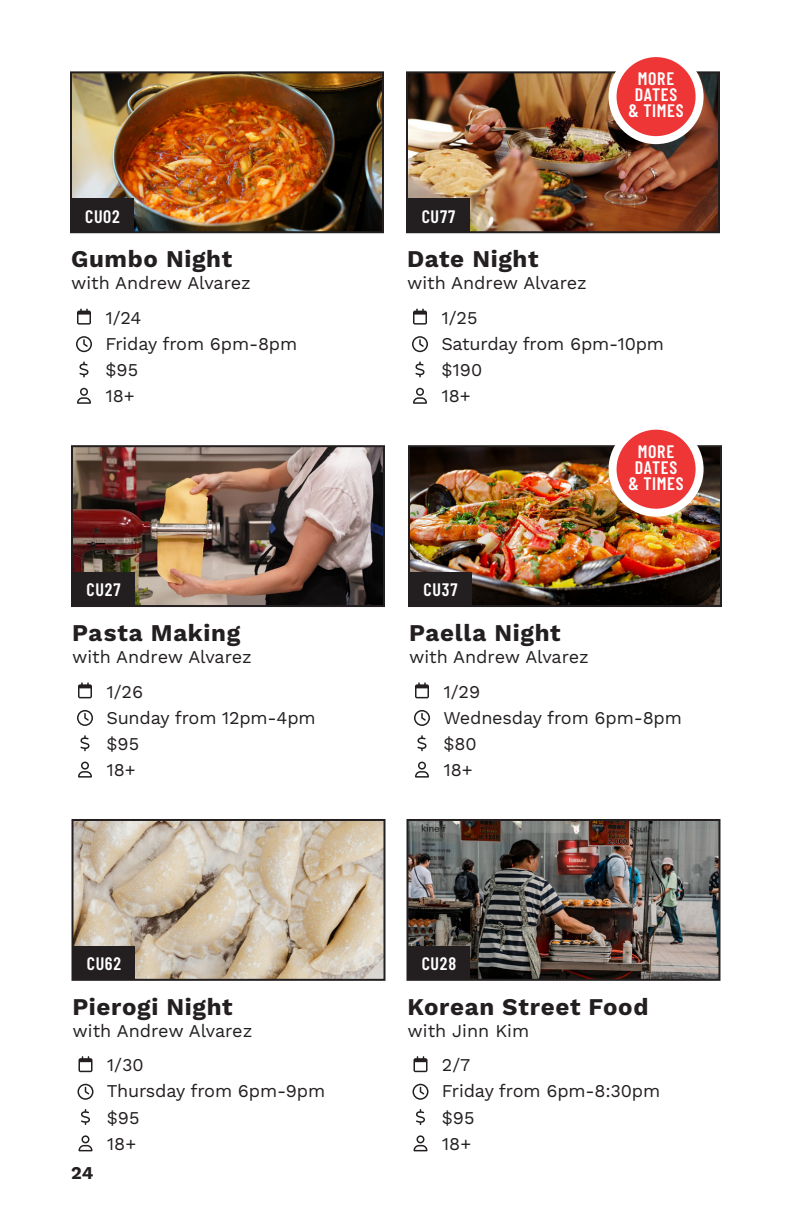
<style>
.page{position:relative;width:792px;height:1224px;background:#fff}
.page>*{position:absolute;margin:0;border:0;box-sizing:border-box;transform-origin:0 0}
.Body_9pt{font:700 24px "Work Sans";letter-spacing:.025em;color:#231f20}
.Body_9pt-2{font:18px "Work Sans";letter-spacing:-.01em;color:#231f20}
.Body_9pt-3{font:600 18px "Barlow Condensed";letter-spacing:.04em;color:#fff}
.t1{font:700 18px "Work Sans";color:#231f20}
</style>
<div class="page">
<img style="left:75px;top:822px;width:308px;height:156px">
<div style="left:72px;top:819px;width:314px;height:162px;border:2px solid #231f20"></div>
<svg style="left:78px;top:1056px;width:14px;height:16px"></svg>
<svg style="left:78px;top:1084px;width:16px;height:16px"></svg>
<svg style="left:81px;top:1109px;width:9px;height:16px"></svg>
<svg style="left:78px;top:1135px;width:14px;height:16px"></svg>
<div style="left:72px;top:946px;width:64px;height:34px;background:#231f20"></div>
<img style="left:73px;top:74px;width:308px;height:156px">
<div style="left:70px;top:71px;width:314px;height:162px;border:2px solid #231f20"></div>
<svg style="left:77px;top:309px;width:14px;height:16px"></svg>
<svg style="left:76px;top:336px;width:16px;height:16px"></svg>
<svg style="left:79px;top:361px;width:10px;height:16px"></svg>
<svg style="left:77px;top:388px;width:14px;height:16px"></svg>
<div style="left:71px;top:198px;width:63px;height:34px;background:#231f20"></div>
<img style="left:74px;top:448px;width:308px;height:156px">
<div style="left:71px;top:445px;width:314px;height:162px;border:2px solid #231f20"></div>
<svg style="left:78px;top:682px;width:14px;height:16px"></svg>
<svg style="left:77px;top:710px;width:16px;height:16px"></svg>
<svg style="left:80px;top:735px;width:10px;height:16px"></svg>
<svg style="left:78px;top:762px;width:14px;height:16px"></svg>
<div style="left:72px;top:572px;width:63px;height:34px;background:#231f20"></div>
<img style="left:409px;top:822px;width:308px;height:156px">
<div style="left:406px;top:819px;width:314px;height:162px;border:2px solid #231f20"></div>
<svg style="left:414px;top:1056px;width:14px;height:16px"></svg>
<svg style="left:412px;top:1084px;width:16px;height:16px"></svg>
<svg style="left:416px;top:1109px;width:9px;height:16px"></svg>
<svg style="left:414px;top:1135px;width:14px;height:16px"></svg>
<div style="left:408px;top:946px;width:62px;height:34px;background:#231f20"></div>
<img style="left:411px;top:448px;width:308px;height:156px">
<div style="left:408px;top:445px;width:314px;height:162px;border:2px solid #231f20"></div>
<svg style="left:415px;top:682px;width:14px;height:16px"></svg>
<svg style="left:414px;top:710px;width:16px;height:16px"></svg>
<svg style="left:417px;top:735px;width:10px;height:16px"></svg>
<svg style="left:415px;top:762px;width:14px;height:16px"></svg>
<div style="left:409px;top:572px;width:63px;height:34px;background:#231f20"></div>
<img style="left:409px;top:74px;width:308px;height:156px">
<div style="left:406px;top:71px;width:314px;height:162px;border:2px solid #231f20"></div>
<svg style="left:413px;top:309px;width:14px;height:16px"></svg>
<svg style="left:412px;top:336px;width:16px;height:16px"></svg>
<svg style="left:415px;top:361px;width:10px;height:16px"></svg>
<svg style="left:413px;top:388px;width:14px;height:16px"></svg>
<div style="left:407px;top:198px;width:63px;height:34px;background:#231f20"></div>
<div style="left:613px;top:53px;width:87px;height:87px;background:#ee3637;border-radius:50%"></div>
<div style="left:609px;top:49px;width:95px;height:95px;border:8px solid #fff;border-radius:50%"></div>
<div style="left:613px;top:426px;width:87px;height:87px;background:#ee3637;border-radius:50%"></div>
<div style="left:609px;top:422px;width:95px;height:95px;border:8px solid #fff;border-radius:50%"></div>
<p class="Body_9pt-3" style="left:638px;top:66px;width:38px">MORE</p>
<p class="Body_9pt-3" style="left:635px;top:82px;width:44px">DATES</p>
<p class="Body_9pt-3" style="left:629px;top:98px;width:57px">&amp; TIMES</p>
<p class="Body_9pt-3" style="left:85px;top:203px;width:36px">CU02</p>
<p class="Body_9pt-3" style="left:422px;top:203px;width:35px">CU77</p>
<p class="Body_9pt" style="left:71px;top:245px;width:163px">Gumbo Night</p>
<p class="Body_9pt-2" style="left:105px;top:307px;width:38px">1/24</p>
<p class="Body_9pt-2" style="left:105px;top:359px;width:34px">$95</p>
<p class="Body_9pt-2" style="left:105px;top:385px;width:31px">18+</p>
<p class="Body_9pt-2" style="left:71px;top:273px;width:181px">with Andrew Alvarez</p>
<p class="Body_9pt-2" style="left:105px;top:333px;width:193px">Friday from 6pm-8pm</p>
<p class="Body_9pt" style="left:407px;top:245px;width:133px">Date Night</p>
<p class="Body_9pt-2" style="left:441px;top:307px;width:38px">1/25</p>
<p class="Body_9pt-2" style="left:441px;top:359px;width:42px">$190</p>
<p class="Body_9pt-2" style="left:441px;top:385px;width:31px">18+</p>
<p class="Body_9pt-2" style="left:407px;top:273px;width:181px">with Andrew Alvarez</p>
<p class="Body_9pt-2" style="left:441px;top:333px;width:224px">Saturday from 6pm-10pm</p>
<p class="Body_9pt-3" style="left:638px;top:438px;width:38px">MORE</p>
<p class="Body_9pt-3" style="left:635px;top:454px;width:44px">DATES</p>
<p class="Body_9pt-3" style="left:629px;top:470px;width:57px">&amp; TIMES</p>
<p class="Body_9pt-3" style="left:87px;top:577px;width:35px">CU27</p>
<p class="Body_9pt-3" style="left:424px;top:577px;width:35px">CU37</p>
<p class="Body_9pt" style="left:72px;top:619px;width:170px">Pasta Making</p>
<p class="Body_9pt-2" style="left:106px;top:681px;width:38px">1/26</p>
<p class="Body_9pt-2" style="left:106px;top:733px;width:34px">$95</p>
<p class="Body_9pt-2" style="left:106px;top:759px;width:31px">18+</p>
<p class="Body_9pt-2" style="left:72px;top:647px;width:181px">with Andrew Alvarez</p>
<p class="Body_9pt-2" style="left:106px;top:707px;width:211px">Sunday from 12pm-4pm</p>
<p class="Body_9pt" style="left:409px;top:619px;width:153px">Paella Night</p>
<p class="Body_9pt-2" style="left:443px;top:681px;width:38px">1/29</p>
<p class="Body_9pt-2" style="left:443px;top:733px;width:35px">$80</p>
<p class="Body_9pt-2" style="left:443px;top:759px;width:31px">18+</p>
<p class="Body_9pt-2" style="left:409px;top:647px;width:181px">with Andrew Alvarez</p>
<p class="Body_9pt-2" style="left:443px;top:707px;width:240px">Wednesday from 6pm-8pm</p>
<p class="Body_9pt-3" style="left:87px;top:951px;width:36px">CU62</p>
<p class="Body_9pt-3" style="left:422px;top:951px;width:36px">CU28</p>
<p class="Body_9pt" style="left:72px;top:993px;width:162px">Pierogi Night</p>
<p class="Body_9pt-2" style="left:107px;top:1055px;width:38px">1/30</p>
<p class="Body_9pt-2" style="left:107px;top:1107px;width:34px">$95</p>
<p class="Body_9pt-2" style="left:107px;top:1133px;width:31px">18+</p>
<p class="Body_9pt-2" style="left:72px;top:1020px;width:181px">with Andrew Alvarez</p>
<p class="Body_9pt-2" style="left:107px;top:1081px;width:220px">Thursday from 6pm-9pm</p>
<p class="Body_9pt" style="left:408px;top:993px;width:242px">Korean Street Food</p>
<p class="Body_9pt-2" style="left:408px;top:1020px;width:123px">with Jinn Kim</p>
<p class="Body_9pt-2" style="left:442px;top:1055px;width:30px">2/7</p>
<p class="Body_9pt-2" style="left:442px;top:1107px;width:34px">$95</p>
<p class="Body_9pt-2" style="left:442px;top:1133px;width:31px">18+</p>
<p class="Body_9pt-2" style="left:442px;top:1081px;width:220px">Friday from 6pm-8:30pm</p>
<p class="t1" style="left:71px;top:1163px;width:24px">24</p>
</div>
